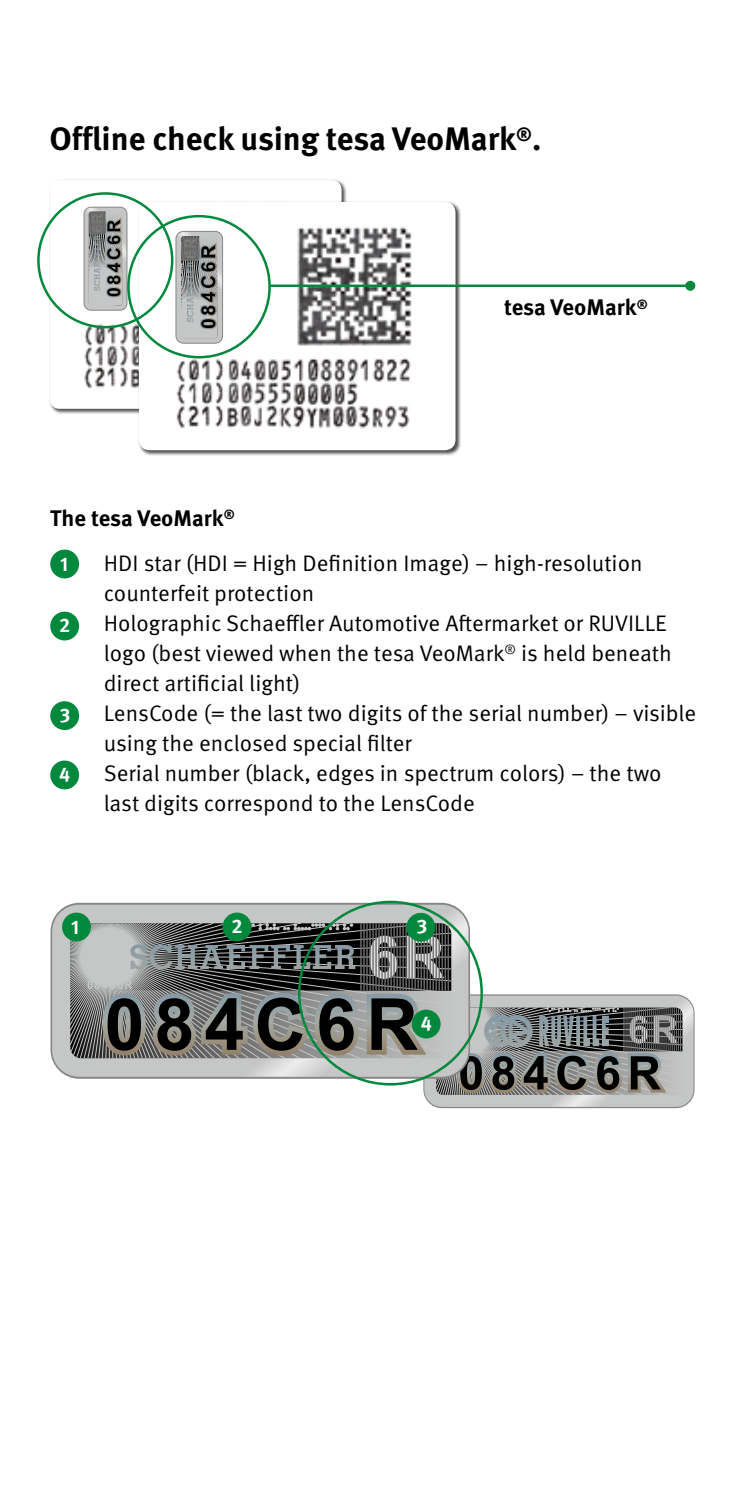
<style>
.page{position:relative;width:745px;height:1489px;background:#fff}
.page>*{position:absolute;margin:0;border:0;box-sizing:border-box;transform-origin:0 0}
.t1{font:700 32.5px "Meta OT";color:#000}
.t2{font:22.5px/30px "Meta OT Norm";color:#000}
.t3{font:700 22.5px "Meta OT";letter-spacing:-.005em;color:#000}
.t4{font:700 19.75px "Meta OT";color:#fff}
</style>
<div class="page">
<img style="left:70px;top:195px;width:69px;height:194px">
<div style="left:138px;top:201px;width:322px;height:255px;background:#000;opacity:.7"></div>
<div style="left:139px;top:202px;width:316px;height:248px;background:#fff;border-radius:11px"></div>
<img style="left:161px;top:218px;width:251px;height:211px">
<hr style="left:269px;top:284px;width:420px;height:3px;background:#00893d">
<svg style="left:684px;top:281px;width:10px;height:10px"></svg>
<svg style="left:53px;top:905px;width:414px;height:172px;background:#c1c5c3"></svg>
<div style="left:50px;top:902px;width:420px;height:176px;border:2px solid #878786;border-radius:28px"></div>
<svg style="left:70px;top:923px;width:623px;height:184px"></svg>
<div style="left:50px;top:549px;width:29px;height:29px;background:#00893d;border-radius:50%"></div>
<div style="left:50px;top:611px;width:29px;height:29px;background:#00893d;border-radius:50%"></div>
<div style="left:50px;top:701px;width:29px;height:29px;background:#00893d;border-radius:50%"></div>
<div style="left:50px;top:760px;width:29px;height:29px;background:#00893d;border-radius:50%"></div>
<div style="left:62px;top:912px;width:29px;height:29px;background:#00893d;border-radius:50%"></div>
<div style="left:222px;top:912px;width:29px;height:29px;background:#00893d;border-radius:50%"></div>
<div style="left:411px;top:1009px;width:29px;height:29px;background:#00893d;border-radius:50%"></div>
<div style="left:406px;top:912px;width:29px;height:29px;background:#00893d;border-radius:50%"></div>
<h1 class="t1" style="left:50px;top:118px;width:493px">Offline check using tesa VeoMark<sup>®</sup>.</h1>
<p class="t3" style="left:50px;top:503px;width:186px">The tesa VeoMark<sup>®</sup></p>
<p class="t3" style="left:503px;top:293px;width:145px">tesa VeoMark<sup>®</sup></p>
<p class="t4" style="left:60px;top:552px;width:10px">1</p>
<p class="t4" style="left:59px;top:612px;width:13px">2</p>
<p class="t4" style="left:60px;top:702px;width:12px">3</p>
<p class="t4" style="left:59px;top:761px;width:13px">4</p>
<p class="t2" style="left:104px;top:548px;width:593px">HDI star (HDI = High Definition Image) – high-resolution counterfeit protection<br>Holographic Schaeffler Automotive Aftermarket or RUVILLE logo (best viewed when the tesa VeoMark<sup>®</sup> is held beneath direct artificial light)<br>LensCode (= the last two digits of the serial number) – visible using the enclosed special filter<br>Serial number (black, edges in spectrum colors) – the two last digits correspond to the LensCode</p>
<p class="t4" style="left:71px;top:915px;width:10px">1</p>
<p class="t4" style="left:231px;top:913px;width:13px">2</p>
<p class="t4" style="left:416px;top:913px;width:12px">3</p>
<p class="t4" style="left:420px;top:1010px;width:13px">4</p>
</div>
